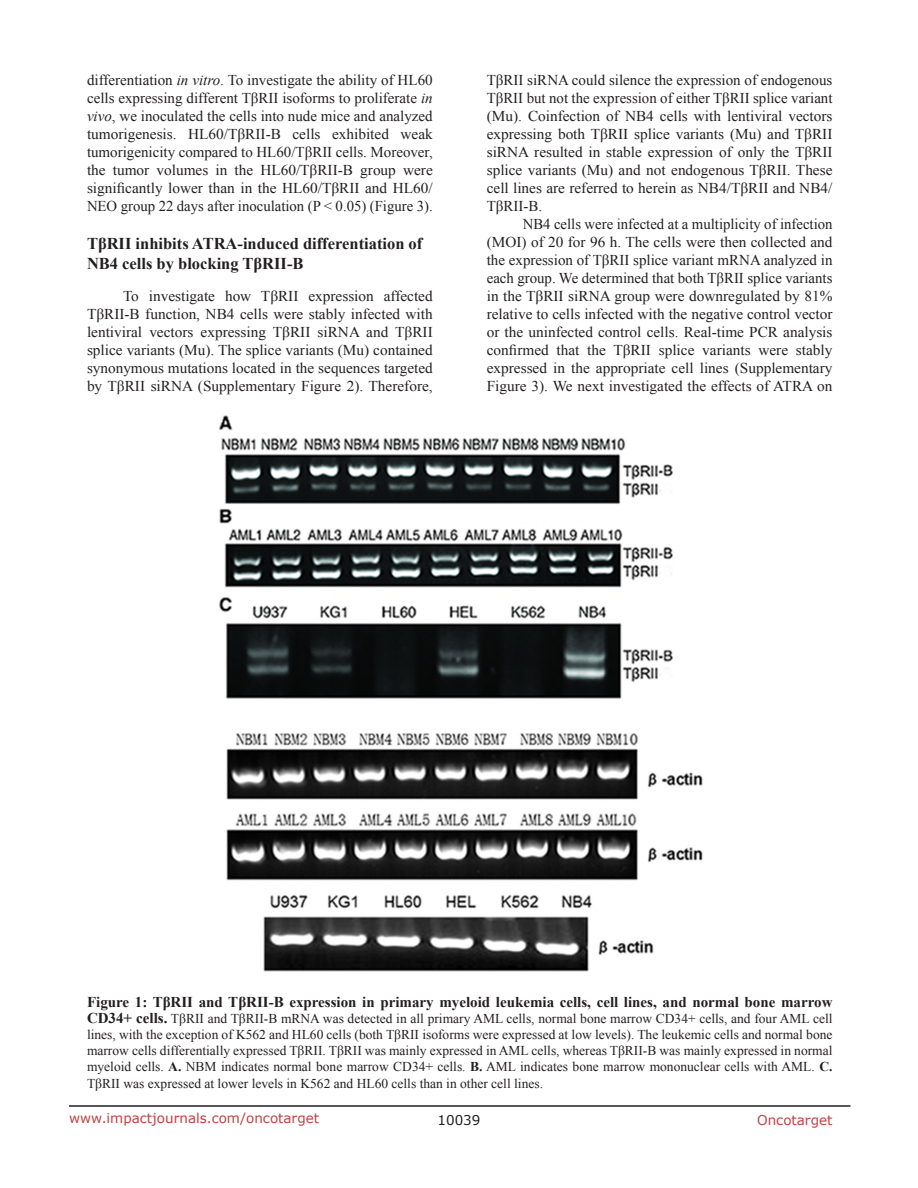
<style>
.page{position:relative;width:918px;height:1188px;background:#fff}
.page>*{position:absolute;margin:0;border:0;box-sizing:border-box;transform-origin:0 0}
.SubHeading{font:700 16.5px/19.8px "Times New Roman";color:#231f20}
.BodyText{font:15px/18px "Times New Roman";color:#231f20;text-align:justify}
.figuretext{font:700 15px "Times New Roman";color:#231f20}
.figuretext-2{font:13.5px/16.2px "Times New Roman";color:#231f20;text-align:justify}
.t1{font:13.5px "Verdana";color:#c24141}
.t2{font:13.5px "Verdana";color:#231f20}
.s1{font-style:italic}
.s2{font-weight:700;font-size:15px}
.s3{font-weight:700}
</style>
<div class="page">
<hr style="left:69px;top:1105px;width:781px;height:2px;background:#231f20">
<img style="left:219px;top:415px;width:484px;height:557px">
<p class="BodyText" style="left:87px;top:71px;width:347px">differentiation <span class="s1">in vitro</span>. To investigate the ability of HL60 cells expressing different TβRII isoforms to proliferate <span class="s1">in vivo</span>, we inoculated the cells into nude mice and analyzed tumorigenesis. HL60/TβRII-B cells exhibited weak tumorigenicity compared to HL60/TβRII cells. Moreover, the tumor volumes in the HL60/TβRII-B group were significantly lower than in the HL60/TβRII and HL60/ NEO group 22 days after inoculation (P &lt; 0.05) (Figure 3).</p>
<p class="SubHeading" style="left:87px;top:233px;width:337px">TβRII inhibits ATRA-induced differentiation of<br>NB4 cells by blocking TβRII-B</p>
<p class="BodyText" style="left:87px;top:286px;width:347px;text-indent:36px">To investigate how TβRII expression affected TβRII-B function, NB4 cells were stably infected with lentiviral vectors expressing TβRII siRNA and TβRII splice variants (Mu). The splice variants (Mu) contained synonymous mutations located in the sequences targeted by TβRII siRNA (Supplementary Figure 2). Therefore,</p>
<p class="BodyText" style="left:487px;top:71px;width:347px">TβRII siRNA could silence the expression of endogenous TβRII but not the expression of either TβRII splice variant (Mu). Coinfection of NB4 cells with lentiviral vectors expressing both TβRII splice variants (Mu) and TβRII siRNA resulted in stable expression of only the TβRII splice variants (Mu) and not endogenous TβRII. These cell lines are referred to herein as NB4/TβRII and NB4/ TβRII-B.</p>
<p class="BodyText" style="left:487px;top:215px;width:347px;text-indent:36px">NB4 cells were infected at a multiplicity of infection (MOI) of 20 for 96 h. The cells were then collected and the expression of TβRII splice variant mRNA analyzed in each group. We determined that both TβRII splice variants in the TβRII siRNA group were downregulated by 81% relative to cells infected with the negative control vector or the uninfected control cells. Real-time PCR analysis confirmed that the TβRII splice variants were stably expressed in the appropriate cell lines (Supplementary Figure 3). We next investigated the effects of ATRA on</p>
<p class="figuretext" style="left:87px;top:991px;width:747px">Figure 1: TβRII and TβRII-B expression in primary myeloid leukemia cells, cell lines, and normal bone marrow</p>
<p class="figuretext-2" style="left:87px;top:1010px;width:747px"><span class="s2">CD34+ cells.</span> TβRII and TβRII-B mRNA was detected in all primary AML cells, normal bone marrow CD34+ cells, and four AML cell lines, with the exception of K562 and HL60 cells (both TβRII isoforms were expressed at low levels). The leukemic cells and normal bone marrow cells differentially expressed TβRII. TβRII was mainly expressed in AML cells, whereas TβRII-B was mainly expressed in normal myeloid cells. <span class="s3">A.</span> NBM indicates normal bone marrow CD34+ cells. <span class="s3">B.</span> AML indicates bone marrow mononuclear cells with AML. <span class="s3">C.<br></span>TβRII was expressed at lower levels in K562 and HL60 cells than in other cell lines.</p>
<p class="t1" style="left:69px;top:1109px;width:252px">www.impactjournals.com/oncotarget</p>
<p class="t2" style="left:438px;top:1111px;width:44px">10039</p>
<p class="t1" style="left:757px;top:1111px;width:77px">Oncotarget</p>
</div>
